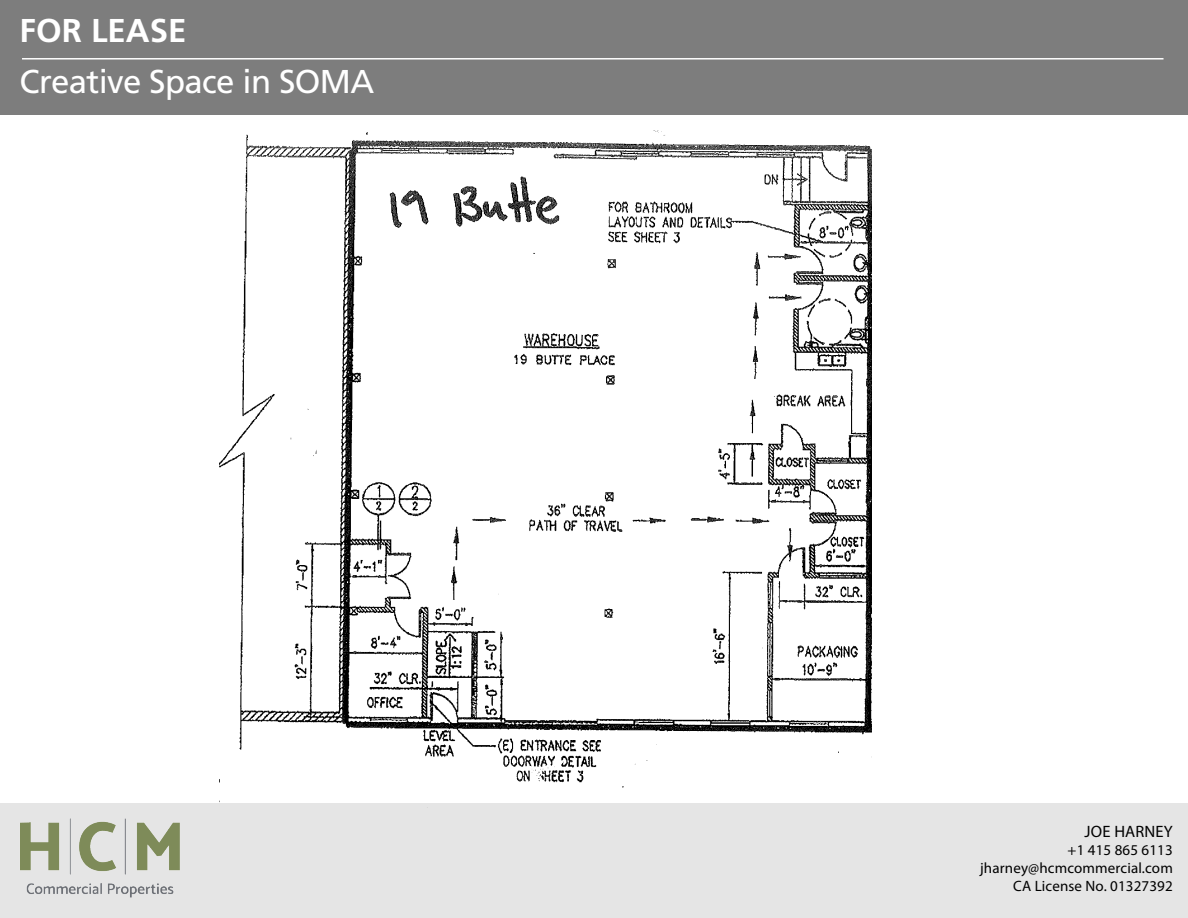
<style>
.page{position:relative;width:1188px;height:918px;background:#fff}
.page>*{position:absolute;margin:0;border:0;box-sizing:border-box;transform-origin:0 0}
.t1{font:33px "Frutiger LT Std";letter-spacing:-.02em;color:#fff}
.t2{font:700 33px "Frutiger LT Std";color:#fff}
.t3{font:16.5px "Myriad Pro";letter-spacing:.01em;color:#000}
.t4{font:15px/18px "Myriad Pro";letter-spacing:.01em;color:#000;text-align:right}
</style>
<div class="page">
<div style="left:0;top:803px;width:1188px;height:115px;background:#e5e5e5"></div>
<div style="left:0;top:0;width:1188px;height:115px;background:#7d7d7d"></div>
<hr style="left:22px;top:58px;width:1142px;height:2px;background:#fff">
<img style="left:20px;top:818px;width:160px;height:80px">
<img style="left:220px;top:130px;width:651px;height:678px">
<h1 class="t2" style="left:20px;top:11px;width:168px">FOR LEASE</h1>
<h1 class="t1" style="left:20px;top:62px;width:356px">Creative Space in SOMA</h1>
<p class="t3" style="left:1085px;top:821px;width:90px">JOE HARNEY</p>
<p class="t4" style="left:980px;top:841px;width:194px">+1 415 865 6113 jharney@hcmcommercial.com<br>CA License No. 01327392</p>
</div>
